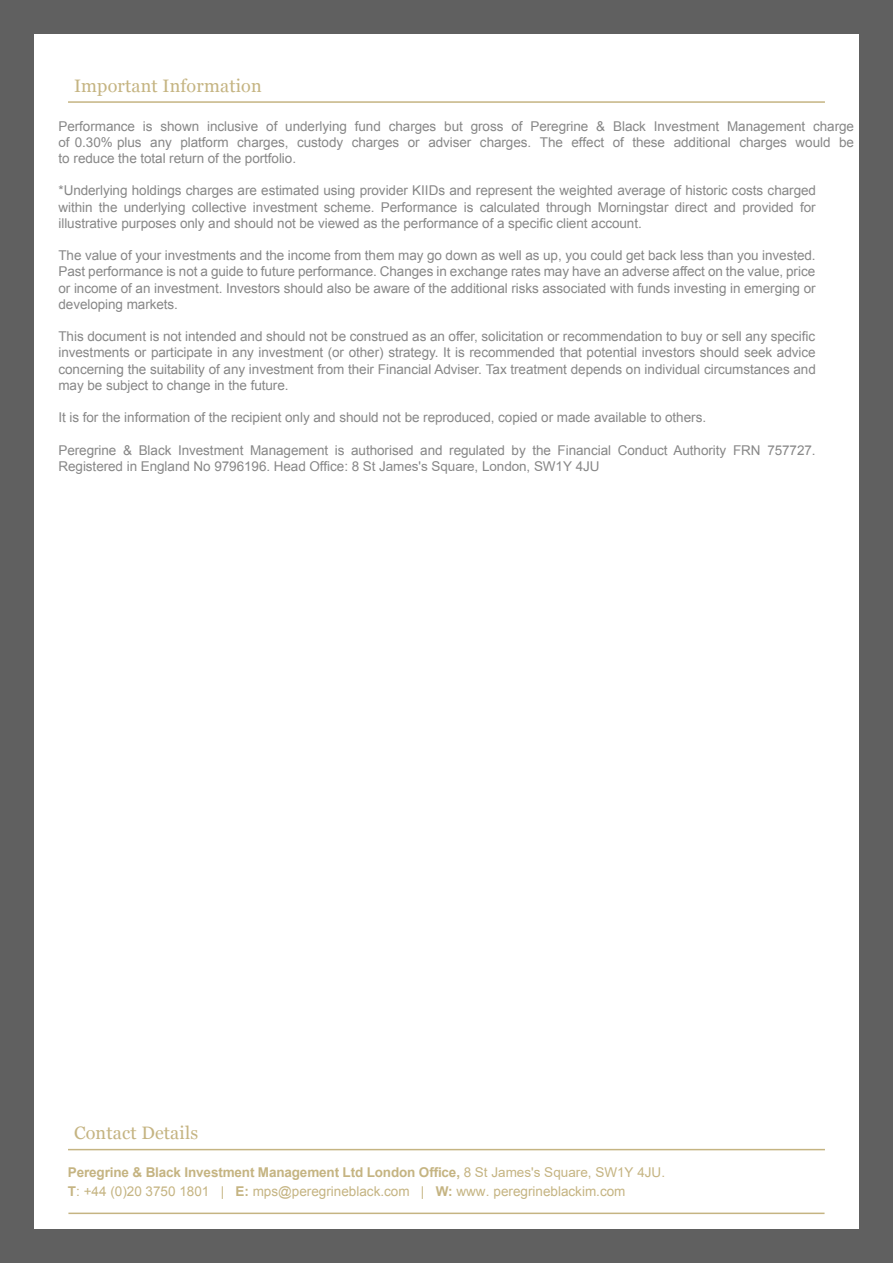
<style>
.page{position:relative;width:893px;height:1263px;background:#606060}
.page>*{position:absolute;margin:0;border:0;box-sizing:border-box;transform-origin:0 0}
.t1{font:18px "Georgia";letter-spacing:.01em;color:#c5b482}
.t2{font:13.5px/16.2px "Arial";letter-spacing:-.005em;color:#878787;text-align:justify}
.t3{font:13.5px/19.5px "Arial";color:#c5b482}
.s1{font-weight:700}
</style>
<div class="page">
<div style="left:34px;top:34px;width:825px;height:1195px;background:#fff"></div>
<hr style="left:68px;top:1149px;width:757px;height:1px;background:#c5b482">
<hr style="left:68px;top:1212px;width:756px;height:2px;background:#c5b482">
<hr style="left:68px;top:101px;width:757px;height:2px;background:#c5b482">
<h1 class="t1" style="left:74px;top:72px;width:189px">Important Information</h1>
<p class="t2" style="left:58px;top:118px;width:797px">Performance is shown inclusive of underlying fund charges but gross of Peregrine &amp; Black Investment Management charge of 0.30% plus any platform charges, custody charges or adviser charges. The effect of these additional charges would be to reduce the total return of the portfolio.</p>
<p class="t2" style="left:58px;top:183px;width:759px">*Underlying holdings charges are estimated using provider KIIDs and represent the weighted average of historic costs charged within the underlying collective investment scheme. Performance is calculated through Morningstar direct and provided for illustrative purposes only and should not be viewed as the performance of a specific client account.</p>
<p class="t2" style="left:58px;top:248px;width:759px">The value of your investments and the income from them may go down as well as up, you could get back less than you invested.<br>Past performance is not a guide to future performance. Changes in exchange rates may have an adverse affect on the value, price or income of an investment. Investors should also be aware of the additional risks associated with funds investing in emerging or developing markets.</p>
<p class="t2" style="left:58px;top:329px;width:759px">This document is not intended and should not be construed as an offer, solicitation or recommendation to buy or sell any specific investments or participate in any investment (or other) strategy. It is recommended that potential investors should seek advice concerning the suitability of any investment from their Financial Adviser. Tax treatment depends on individual circumstances and may be subject to change in the future.</p>
<p class="t2" style="left:58px;top:410px;width:649px">It is for the information of the recipient only and should not be reproduced, copied or made available to others.</p>
<p class="t2" style="left:58px;top:442px;width:759px">Peregrine &amp; Black Investment Management is authorised and regulated by the Financial Conduct Authority FRN 757727.<br>Registered in England No 9796196. Head Office: 8 St James's Square, London, SW1Y 4JU</p>
<h1 class="t1" style="left:74px;top:1120px;width:126px">Contact Details</h1>
<p class="t3" style="left:68px;top:1162px;width:599px"><span class="s1">Peregrine &amp; Black Investment Management Ltd London Office,</span> 8 St James's Square, SW1Y 4JU.<br><span class="s1">T</span>: +44 (0)20 3750 1801 | <span class="s1">E:</span> mps@peregrineblack.com | <span class="s1">W:</span> www. peregrineblackim.com</p>
</div>
